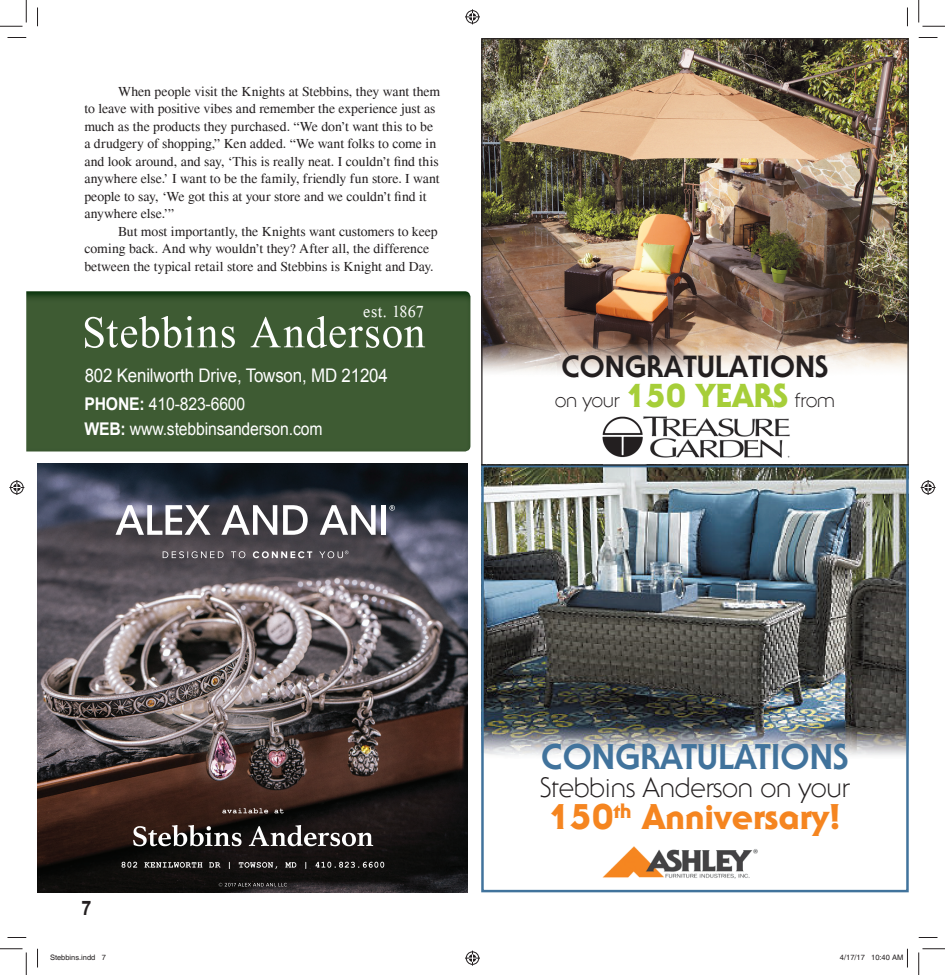
<style>
.page{position:relative;width:945px;height:975px;background:#fff}
.page>*{position:absolute;margin:0;border:0;box-sizing:border-box;transform-origin:0 0}
.t1{font:67.25px "Microsoft Himalaya";letter-spacing:.015em;color:#fff;scale:.95 1}
.t2{font:800 35px "Serif Gothic";color:#f58520}
.t3{font:800 35px "Serif Gothic";color:#41739c}
.t4{font:800 30px "Serif Gothic";color:#231f20}
.t5{font:300 27.5px "Serif Gothic";color:#231f20}
.t6{font:25.25px "Microsoft Himalaya";letter-spacing:.01em;color:#fff;scale:.95 1}
.t7{font:300 20px "Serif Gothic";color:#231f20}
.t8{font:700 20px "Arial";color:#231f20;scale:.9 1}
.t9{font:18.75px "Arial";letter-spacing:-.01em;color:#fff;scale:.9 1}
.t10{font:17.5px/25px "Arial";letter-spacing:-.01em;color:#fff;scale:.9 1}
.t11{font:13.75px/17.5px "Times";letter-spacing:-.005em;color:#231f20}
.t12{font:7.5px "Helvetica";color:#231f20}
.s1{font-weight:700}
.s2{font-weight:800;font-size:32.5px;color:#a6ce39}
</style>
<div class="page">
<svg style="left:908px;top:38px;width:1px;height:130px"></svg>
<img style="left:484px;top:468px;width:421px;height:288px">
<img style="left:602px;top:846px;width:156px;height:33px">
<div style="left:481px;top:465px;width:427px;height:427px;border:2px solid #41739c"></div>
<div style="left:26px;top:291px;width:444px;height:161px;background:#3e5b33"></div>
<img style="left:37px;top:463px;width:431px;height:429px">
<svg style="left:219px;top:883px;width:68px;height:4px"></svg>
<svg style="left:222px;top:808px;width:62px;height:5px"></svg>
<svg style="left:121px;top:862px;width:263px;height:7px;background:#4d4b4a"></svg>
<svg style="left:115px;top:505px;width:95px;height:30px"></svg>
<svg style="left:221px;top:505px;width:56px;height:30px"></svg>
<svg style="left:283px;top:505px;width:24px;height:30px"></svg>
<svg style="left:319px;top:505px;width:56px;height:30px"></svg>
<div style="left:381px;top:505px;width:5px;height:30px;background:#fff"></div>
<svg style="left:389px;top:505px;width:6px;height:6px"></svg>
<svg style="left:163px;top:551px;width:185px;height:7px"></svg>
<svg style="left:133px;top:825px;width:240px;height:21px"></svg>
<img style="left:483px;top:40px;width:423px;height:332px">
<img style="left:602px;top:416px;width:188px;height:42px">
<svg style="left:8px;top:37px;width:18px;height:1px"></svg>
<svg style="left:918px;top:37px;width:19px;height:1px"></svg>
<svg style="left:8px;top:937px;width:18px;height:1px"></svg>
<svg style="left:918px;top:937px;width:19px;height:1px"></svg>
<svg style="left:37px;top:8px;width:1px;height:18px"></svg>
<svg style="left:37px;top:949px;width:1px;height:19px"></svg>
<svg style="left:907px;top:8px;width:1px;height:18px"></svg>
<svg style="left:0;top:0;width:27px;height:27px"></svg>
<svg style="left:0;top:949px;width:27px;height:26px"></svg>
<svg style="left:918px;top:0;width:26px;height:27px"></svg>
<svg style="left:918px;top:949px;width:26px;height:26px"></svg>
<svg style="left:465px;top:9px;width:15px;height:15px"></svg>
<svg style="left:465px;top:951px;width:15px;height:15px"></svg>
<svg style="left:9px;top:480px;width:15px;height:15px"></svg>
<svg style="left:920px;top:480px;width:15px;height:15px"></svg>
<svg style="left:907px;top:949px;width:1px;height:19px"></svg>
<p class="t11" style="left:84px;top:82px;width:357px;text-indent:34px">When people visit the Knights at Stebbins, they want them to leave with positive vibes and remember the experience just as much as the products they purchased. “We don’t want this to be a drudgery of shopping,” Ken added. “We want folks to come in and look around, and say, ‘This is really neat. I couldn’t find this anywhere else.’ I want to be the family, friendly fun store. I want people to say, ‘We got this at your store and we couldn’t find it anywhere else.’”</p>
<p class="t11" style="left:84px;top:222px;width:355px;text-indent:34px">But most importantly, the Knights want customers to keep coming back. And why wouldn’t they? After all, the difference between the typical retail store and Stebbins is Knight and Day.</p>
<h3 class="t6" style="left:363px;top:293px;width:65px">est. 1867</h3>
<h1 class="t1" style="left:82px;top:285px;width:362px">Stebbins Anderson</h1>
<h3 class="t9" style="left:85px;top:363px;width:338px">802 Kenilworth Drive, Towson, MD 21204</h3>
<p class="t10" style="left:84px;top:391px;width:266px"><span class="s1">PHONE:</span> 410-823-6600<br><span class="s1">WEB:</span> www.stebbinsanderson.com</p>
<h3 class="t4" style="left:561px;top:348px;width:268px">CONGRATULATIONS</h3>
<h3 class="t7" style="left:555px;top:388px;width:281px">on your <span class="s2">150 YEARS</span> from</h3>
<h2 class="t3" style="left:541px;top:735px;width:309px">CONGRATULATIONS</h2>
<h3 class="t5" style="left:540px;top:771px;width:310px">Stebbins Anderson on your</h3>
<h2 class="t2" style="left:549px;top:795px;width:293px">150<sup>th</sup> Anniversary!</h2>
<h3 class="t8" style="left:81px;top:895px;width:13px">7</h3>
<p class="t12" style="left:50px;top:953px;width:57px">Stebbins.indd 7</p>
<p class="t12" style="left:839px;top:953px;width:65px">4/17/17 10:40 AM</p>
</div>
